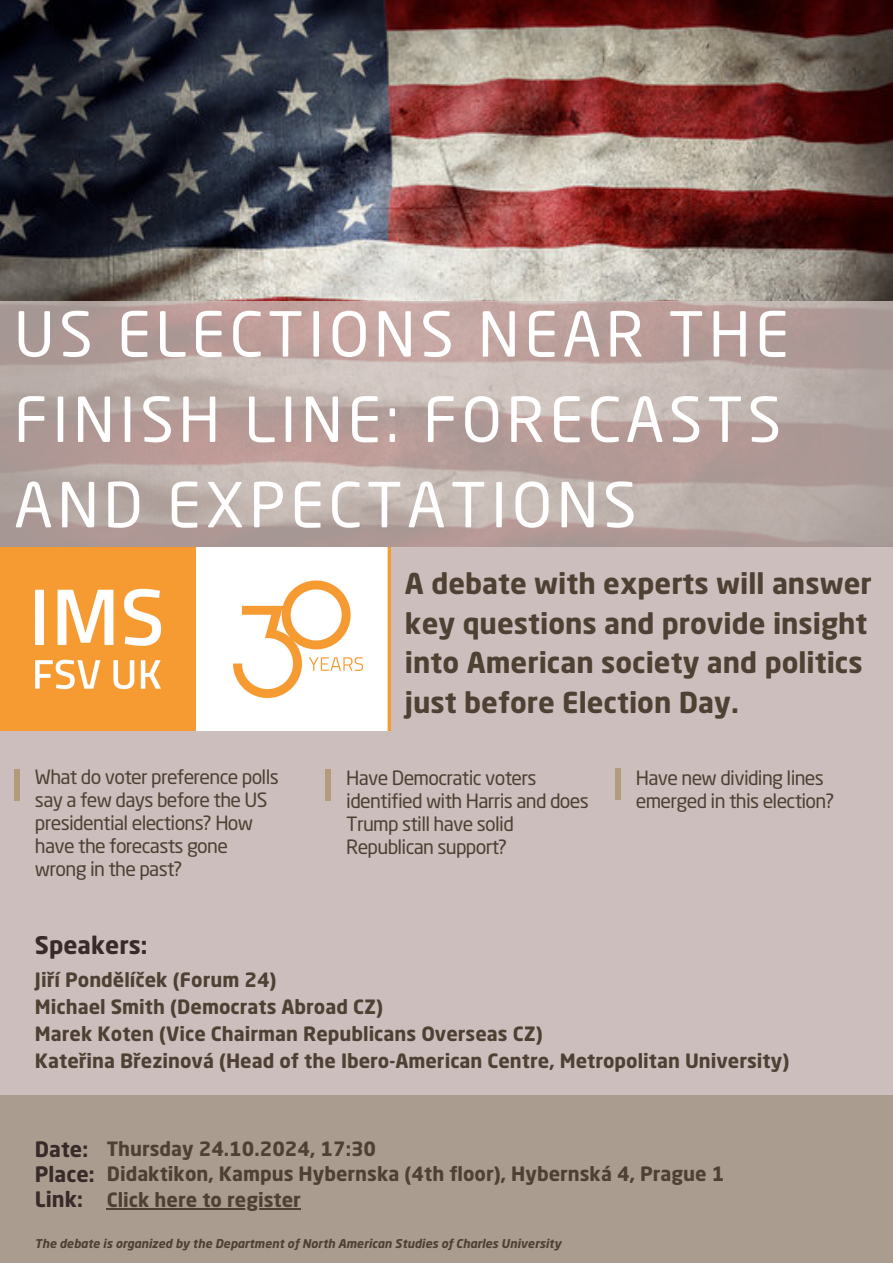
<style>
.page{position:relative;width:893px;height:1263px;background:#fff}
.page>*{position:absolute;margin:0;border:0;box-sizing:border-box;transform-origin:0 0}
.t1{font:61.2px/85.3px "Neo Sans Pro";letter-spacing:.075em;color:#fff}
.t2{font:700 28.42px/39.7px "Neo Sans Pro";color:#4e4133}
.t3{font:700 24px "Neo Sans Pro";color:#372a28}
.t4{font:700 21px "Neo Sans Pro";color:#372a28}
.t5{font:700 19.5px/27px "Neo Sans Pro";color:#4e4133}
.t6{font:19.5px/23.1px "Neo Sans Pro";letter-spacing:-.035em;color:#4e4133}
.t7{font:italic 700 12px "Neo Sans Pro";color:#4e4133}
</style>
<div class="page">
<img style="left:0;top:0;width:893px;height:301px">
<svg style="left:0;top:301px;width:893px;height:247px;background:#b9a6a2"></svg>
<div style="left:0;top:900px;width:893px;height:363px;background:#ab9c90"></div>
<div style="left:0;top:548px;width:893px;height:547px;background:#ccbebd"></div>
<img style="left:0;top:548px;width:391px;height:183px">
<div style="left:14px;top:769px;width:6px;height:32px;background:#b39a7b"></div>
<div style="left:325px;top:769px;width:6px;height:32px;background:#b39a7b"></div>
<div style="left:615px;top:768px;width:5px;height:32px;background:#b39a7b"></div>
<hr style="left:107px;top:1207px;width:194px;height:2px;background:#4e4133">
<h2 class="t1" style="left:14px;top:298px;width:776px">US ELECTIONS NEAR THE<br>FINISH LINE: FORECASTS<br>AND EXPECTATIONS</h2>
<p class="t2" style="left:405px;top:567px;width:468px">A debate with experts will answer key questions and provide insight into American society and politics just before Election Day.</p>
<h5 class="t6" style="left:35px;top:767px;width:245px">What do voter preference polls say a few days before the US presidential elections? How have the forecasts gone wrong in the past?</h5>
<h5 class="t6" style="left:346px;top:768px;width:244px">Have Democratic voters identified with Harris and does<br>Trump still have solid<br>Republican support?</h5>
<h3 class="t6" style="left:636px;top:768px;width:200px">Have new dividing lines emerged in this election?</h3>
<h4 class="t3" style="left:35px;top:936px;width:114px">Speakers:</h4>
<h5 class="t5" style="left:35px;top:969px;width:756px">Jiří Pondělíček (Forum 24)<br>Michael Smith (Democrats Abroad CZ)<br>Marek Koten (Vice Chairman Republicans Overseas CZ)<br>Kateřina Březinová (Head of the Ibero-American Centre, Metropolitan University)</h5>
<h4 class="t4" style="left:35px;top:1140px;width:55px">Date:</h4>
<h4 class="t4" style="left:35px;top:1165px;width:61px">Place:</h4>
<h4 class="t4" style="left:35px;top:1190px;width:49px">Link:</h4>
<h4 class="t5" style="left:107px;top:1138px;width:271px">Thursday 24.10.2024, 17:30</h4>
<h4 class="t5" style="left:107px;top:1163px;width:619px">Didaktikon, Kampus Hybernska (4th floor), Hybernská 4, Prague 1</h4>
<h4 class="t5" style="left:107px;top:1188px;width:196px">Click here to register</h4>
<p class="t7" style="left:35px;top:1239px;width:527px">The debate is organized by the Department of North American Studies of Charles University</p>
</div>
